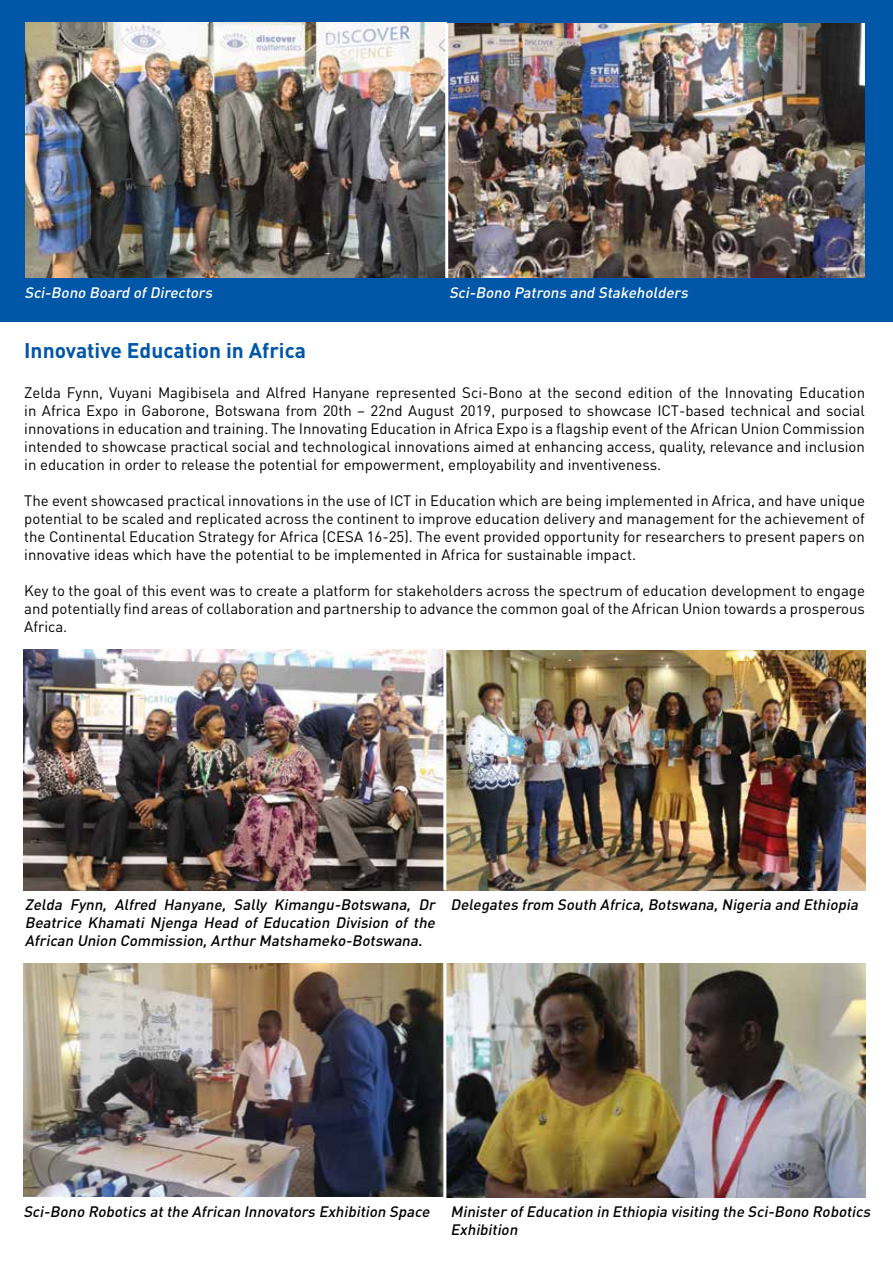
<style>
.page{position:relative;width:893px;height:1263px;background:#fff}
.page>*{position:absolute;margin:0;border:0;box-sizing:border-box;transform-origin:0 0}
.t1{font:700 21px "DIN Pro";color:#0056a7}
.t2{font:15px/18px "DIN Pro";color:#000;text-align:justify}
.t3{font:italic 500 15px/18px "DIN Pro";color:#000;text-align:justify}
.t4{font:italic 500 15px "DIN Pro";color:#fff}
</style>
<div class="page">
<img style="left:24px;top:649px;width:842px;height:241px">
<img style="left:24px;top:963px;width:842px;height:234px">
<hr style="left:443px;top:636px;width:3px;height:254px;background:#fff">
<hr style="left:443px;top:955px;width:3px;height:257px;background:#fff">
<div style="left:0;top:0;width:893px;height:321px;background:#0056a7"></div>
<img style="left:26px;top:23px;width:838px;height:255px">
<hr style="left:445px;top:24px;width:3px;height:254px;background:#fff">
<p class="t4" style="left:25px;top:282px;width:193px">Sci-Bono Board ofDirectors</p>
<p class="t4" style="left:449px;top:282px;width:244px">Sci-Bono Patrons and Stakeholders</p>
<h1 class="t1" style="left:24px;top:336px;width:283px">Innovative Education in Africa</h1>
<p class="t2" style="left:24px;top:383px;width:842px">Zelda Fynn, Vuyani Magibisela and Alfred Hanyane represented Sci-Bono at the second edition of the Innovating Education in Africa Expo in Gaborone, Botswana from 20th – 22nd August 2019, purposed to showcase ICT-based technical and social innovations in education and training. The Innovating Education in Africa Expo is a flagship event of the African Union Commission intended to showcase practical social and technological innovations aimed at enhancing access, quality, relevance and inclusion in education in order to release the potential for empowerment, employability and inventiveness.</p>
<p class="t2" style="left:24px;top:491px;width:842px">The event showcased practical innovations in the use of ICT in Education which are being implemented in Africa, and have unique potential to be scaled and replicated across the continent to improve education delivery and management for the achievement of the Continental Education Strategy for Africa (CESA 16-25). The event provided opportunity for researchers to present papers on innovative ideas which have the potential to be implemented in Africa for sustainable impact.</p>
<p class="t2" style="left:24px;top:581px;width:842px">Key to the goal of this event was to create a platform for stakeholders across the spectrum of education development to engage and potentially find areas of collaboration and partnership to advance the common goal of the African Union towards a prosperous Africa.</p>
<p class="t3" style="left:25px;top:895px;width:415px">Zelda Fynn, Alfred Hanyane, Sally Kimangu-Botswana, Dr Beatrice Khamati Njenga Head of Education Division of the African Union Commission,Arthur Matshameko-Botswana.</p>
<p class="t3" style="left:451px;top:895px;width:412px">Delegates from South Africa,Botswana,Nigeria and Ethiopia</p>
<p class="t3" style="left:23px;top:1202px;width:411px">Sci-Bono Robotics atthe African Innovators Exhibition Space</p>
<p class="t3" style="left:451px;top:1202px;width:425px">Minister ofEducation in Ethiopia visiting the Sci-Bono Robotics<br>Exhibition</p>
</div>
